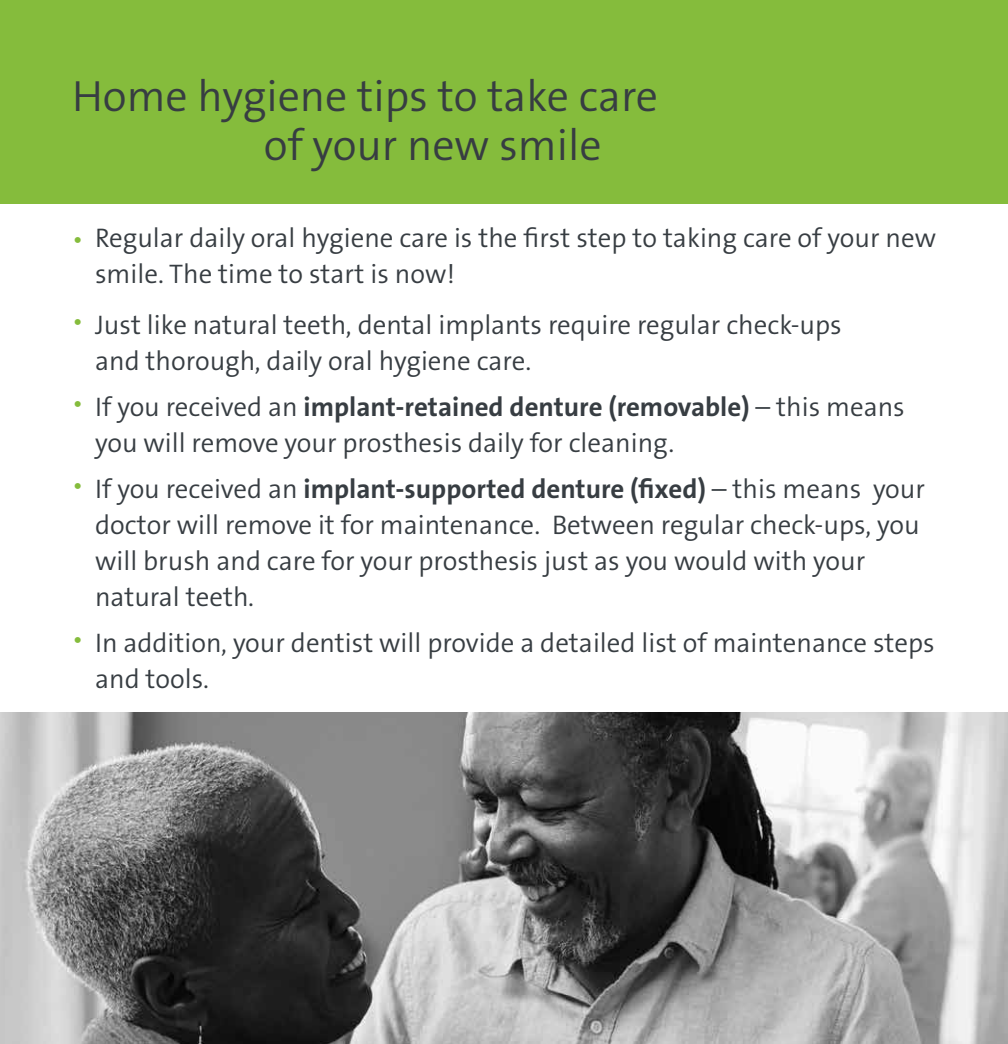
<style>
.page{position:relative;width:1008px;height:1044px;background:#fff}
.page>*{position:absolute;margin:0;border:0;box-sizing:border-box;transform-origin:0 0}
.t1{font:44px/48.8px "The Sans LP4 Se Lig";color:#373d42}
.t2{font:27px/36px "The Sans LP4 Se Lig";color:#373d42}
.t3{font:27px "The Sans LP7 Bld";color:#373d42}
.s1{color:#85bc3c}
.s2{font-family:"The Sans LP4 Se Lig";color:#85bc3c}
.s3{font-family:"The Sans LP4 Se Lig"}
</style>
<div class="page">
<img style="left:0;top:713px;width:1008px;height:331px">
<div style="left:0;top:0;width:1008px;height:204px;background:#85bc3c"></div>
<h1 class="t1" style="left:264px;top:72px;width:396px;text-indent:-192px">Home hygiene tips to take care of your new smile</h1>
<p class="t2" style="left:95px;top:220px;width:842px;text-indent:-23px"><span class="s1">•</span> Regular daily oral hygiene care is the first step to taking care of your new smile. The time to start is now!</p>
<p class="t2" style="left:95px;top:307px;width:748px;text-indent:-23px"><span class="s1">•</span> Just like natural teeth, dental implants require regular check-ups and thorough, daily oral hygiene care.</p>
<p class="t3" style="left:72px;top:390px;width:834px"><span class="s2">•</span> <span class="s3">If you received an</span> implant-retained denture (removable) <span class="s3">– this means</span></p>
<p class="t2" style="left:95px;top:425px;width:581px">you will remove your prosthesis daily for cleaning.</p>
<p class="t3" style="left:72px;top:472px;width:855px"><span class="s2">•</span> <span class="s3">If you received an</span> implant-supported denture (fixed) <span class="s3">– this means your</span></p>
<p class="t2" style="left:95px;top:507px;width:826px">doctor will remove it for maintenance. Between regular check-ups, you will brush and care for your prosthesis just as you would with your natural teeth.</p>
<p class="t2" style="left:95px;top:625px;width:841px;text-indent:-23px"><span class="s1">•</span> In addition, your dentist will provide a detailed list of maintenance steps and tools.</p>
</div>
